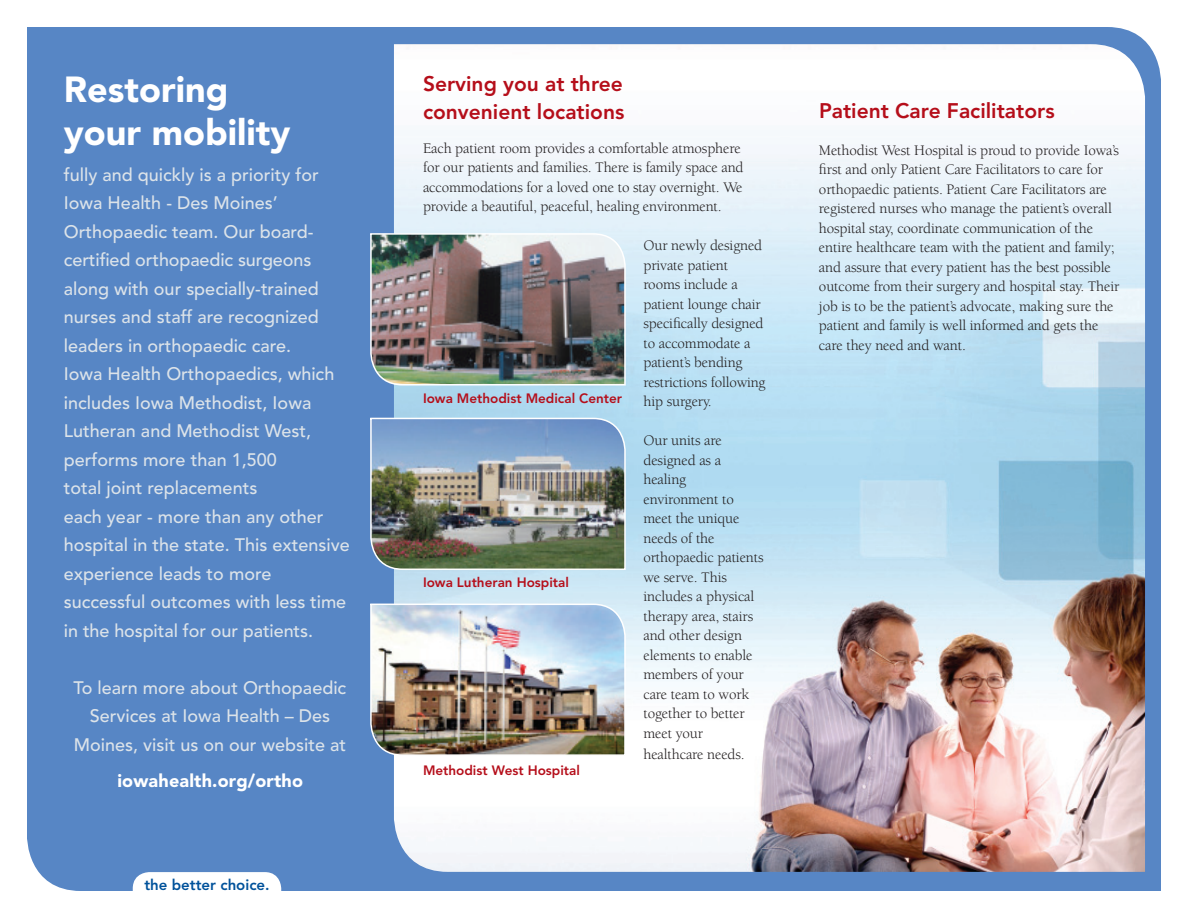
<style>
.page{position:relative;width:1188px;height:918px;background:#fff}
.page>*{position:absolute;margin:0;border:0;box-sizing:border-box;transform-origin:0 0}
.t1{font:900 36px/43.2px "Avenir";color:#fff}
.t2{font:800 21px/27.9px "Avenir";color:#b50e1a}
.t3{font:500 18px/28.5px "Avenir";color:#dce3e9}
.t4{font:900 18px "Avenir";letter-spacing:.01em;color:#fff}
.t5{font:15px/19.5px "Berkeley";letter-spacing:-.01em;color:#231f20}
.t6{font:800 15px "Avenir";color:#01529b}
.t7{font:800 13.5px "Avenir";color:#b50e1a}
</style>
<div class="page">
<div style="left:27px;top:27px;width:1134px;height:864px;background:#5786c5"></div>
<img style="left:394px;top:44px;width:751px;height:828px">
<img style="left:369px;top:603px;width:257px;height:154px">
<img style="left:369px;top:417px;width:257px;height:154px">
<img style="left:369px;top:232px;width:257px;height:154px">
<h1 class="t1" style="left:64px;top:68px;width:228px">Restoring your mobility</h1>
<p class="t3" style="left:64px;top:161px;width:288px">fully and quickly is a priority for<br>Iowa Health - Des Moines’<br>Orthopaedic team. Our board&shy;certified orthopaedic surgeons along with our specially-trained nurses and staff are recognized leaders in orthopaedic care.<br>Iowa Health Orthopaedics, which includes Iowa Methodist, Iowa<br>Lutheran and Methodist West, performs more than 1,500<br>total joint replacements<br>each year - more than any other hospital in the state. This extensive experience leads to more successful outcomes with less time in the hospital for our patients.</p>
<p class="t3" style="left:74px;top:674px;width:274px;text-align:center">To learn more about Orthopaedic<br>Services at Iowa Health – Des<br>Moines, visit us on our website at</p>
<p class="t4" style="left:117px;top:770px;width:187px">iowahealth.org/ortho</p>
<p class="t6" style="left:144px;top:876px;width:127px">the better choice.</p>
<h2 class="t2" style="left:423px;top:70px;width:203px">Serving you at three convenient locations</h2>
<p class="t5" style="left:423px;top:139px;width:322px">Each patient room provides a comfortable atmosphere for our patients and families. There is family space and accommodations for a loved one to stay overnight. We provide a beautiful, peaceful, healing environment.</p>
<p class="t5" style="left:644px;top:236px;width:123px">Our newly designed private patient rooms include a patient lounge chair specifically designed to accommodate a patient’s bending restrictions following hip surgery.</p>
<p class="t5" style="left:644px;top:431px;width:122px">Our units are designed as a healing environment to meet the unique needs of the orthopaedic patients we serve. This includes a physical therapy area, stairs and other design elements to enable members of your care team to work together to better meet your</p>
<p class="t5" style="left:644px;top:745px;width:103px">healthcare needs.</p>
<p class="t7" style="left:423px;top:390px;width:201px">Iowa Methodist Medical Center</p>
<p class="t7" style="left:423px;top:574px;width:147px">Iowa Lutheran Hospital</p>
<p class="t7" style="left:423px;top:762px;width:158px">Methodist West Hospital</p>
<h2 class="t2" style="left:819px;top:97px;width:237px">Patient Care Facilitators</h2>
<p class="t5" style="left:819px;top:141px;width:302px">Methodist West Hospital is proud to provide Iowa’s first and only Patient Care Facilitators to care for orthopaedic patients. Patient Care Facilitators are registered nurses who manage the patient’s overall hospital stay, coordinate communication of the entire healthcare team with the patient and family; and assure that every patient has the best possible outcome from their surgery and hospital stay. Their job is to be the patient’s advocate, making sure the patient and family is well informed and gets the care they need and want.</p>
</div>
